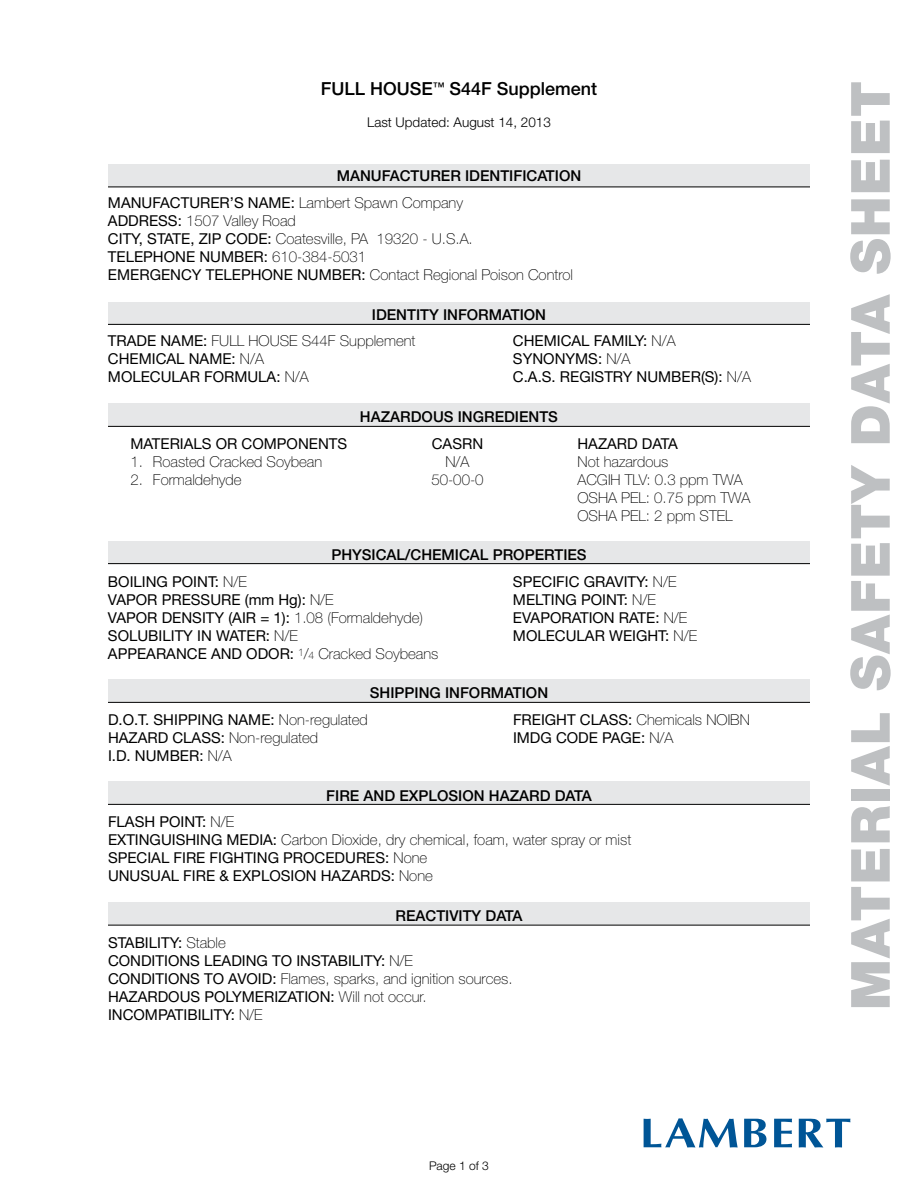
<style>
.page{position:relative;width:918px;height:1188px;background:#fff}
.page>*{position:absolute;margin:0;border:0;box-sizing:border-box;transform-origin:0 0}
.t1{font:900 54px "Helvetica Neue";letter-spacing:.02em;color:#bec0c2}
.t2{font:500 18px "Helvetica Neue";color:#000}
.t3{font:15px/18px "Helvetica Neue";color:#000}
.t4{font:100 15px/18px "Helvetica Neue";color:#000}
.t5{font:500 15px/26.7px "Helvetica Neue";color:#000}
.t6{font:300 13.5px "Helvetica Neue";color:#000}
.t7{font:300 12px "Helvetica Neue";color:#000}
.s1{font-weight:400}
.s2{font-weight:100}
.s3{font-weight:500}
.s4{font-weight:100;font-size:10.5px}
</style>
<div class="page">
<div style="left:108px;top:902px;width:702px;height:23px;background:#e6e7e8"></div>
<div style="left:108px;top:781px;width:702px;height:23px;background:#e6e7e8"></div>
<div style="left:108px;top:679px;width:702px;height:23px;background:#e6e7e8"></div>
<div style="left:108px;top:541px;width:702px;height:23px;background:#e6e7e8"></div>
<div style="left:108px;top:403px;width:702px;height:23px;background:#e6e7e8"></div>
<div style="left:108px;top:302px;width:702px;height:23px;background:#e6e7e8"></div>
<div style="left:108px;top:164px;width:702px;height:23px;background:#e6e7e8"></div>
<hr style="left:108px;top:187px;width:702px;height:1px;background:#000">
<hr style="left:108px;top:324px;width:702px;height:1px;background:#000">
<hr style="left:108px;top:426px;width:702px;height:1px;background:#000">
<hr style="left:108px;top:563px;width:702px;height:1px;background:#000">
<hr style="left:108px;top:702px;width:702px;height:1px;background:#000">
<hr style="left:108px;top:804px;width:702px;height:1px;background:#000">
<hr style="left:108px;top:925px;width:702px;height:1px;background:#000">
<svg style="left:644px;top:1118px;width:94px;height:30px"></svg>
<svg style="left:744px;top:1119px;width:22px;height:28px"></svg>
<svg style="left:774px;top:1119px;width:18px;height:28px"></svg>
<svg style="left:799px;top:1119px;width:52px;height:29px"></svg>
<p class="t2" style="left:321px;top:78px;width:278px">FULL HOUSE<sup>™</sup> S44F Supplement</p>
<p class="t6" style="left:367px;top:114px;width:185px">Last Updated: August 14, 2013</p>
<p class="t5" style="left:108px;top:163px;width:475px;text-indent:229px">MANUFACTURER IDENTIFICATION<br><span class="s1">MANUFACTURER’S NAME:</span> <span class="s2">Lambert Spawn Company</span></p>
<p class="t4" style="left:108px;top:212px;width:467px"><span class="s1">ADDRESS:</span> 1507 Valley Road<br><span class="s1">CITY, STATE, ZIP CODE:</span> Coatesville, PA 19320 - U.S.A.<br><span class="s1">TELEPHONE NUMBER:</span> 610-384-5031<br><span class="s1">EMERGENCY TELEPHONE NUMBER:</span> Contact Regional Poison Control</p>
<p class="t4" style="left:108px;top:301px;width:440px;line-height:26.7px;text-indent:264px"><span class="s3">IDENTITY INFORMATION<br></span><span class="s1">TRADE NAME:</span> FULL HOUSE S44F Supplement</p>
<p class="t3" style="left:513px;top:332px;width:164px">CHEMICAL FAMILY: <span class="s2">N/A</span></p>
<p class="t3" style="left:108px;top:350px;width:158px">CHEMICAL NAME: <span class="s2">N/A</span></p>
<p class="t3" style="left:513px;top:350px;width:119px">SYNONYMS: <span class="s2">N/A</span></p>
<p class="t3" style="left:108px;top:368px;width:202px">MOLECULAR FORMULA: <span class="s2">N/A</span></p>
<p class="t3" style="left:513px;top:368px;width:239px">C.A.S. REGISTRY NUMBER(S): <span class="s2">N/A</span></p>
<p class="t5" style="left:360px;top:403px;width:200px">HAZARDOUS INGREDIENTS</p>
<p class="t3" style="left:130px;top:434px;width:218px">MATERIALS OR COMPONENTS</p>
<p class="t3" style="left:432px;top:434px;width:53px">CASRN</p>
<p class="t3" style="left:577px;top:434px;width:102px">HAZARD DATA</p>
<p class="t4" style="left:130px;top:452px;width:193px">1. Roasted Cracked Soybean</p>
<p class="t4" style="left:445px;top:452px;width:26px">N/A</p>
<p class="t4" style="left:577px;top:452px;width:93px">Not hazardous</p>
<p class="t4" style="left:130px;top:470px;width:113px">2. Formaldehyde</p>
<p class="t4" style="left:431px;top:470px;width:54px">50-00-0</p>
<p class="t4" style="left:577px;top:470px;width:174px">ACGIH TLV: 0.3 ppm TWA<br>OSHA PEL: 0.75 ppm TWA<br>OSHA PEL: 2 ppm STEL</p>
<p class="t5" style="left:331px;top:541px;width:257px">PHYSICAL/CHEMICAL PROPERTIES</p>
<p class="t3" style="left:108px;top:572px;width:140px">BOILING POINT: <span class="s2">N/E</span></p>
<p class="t3" style="left:513px;top:572px;width:165px">SPECIFIC GRAVITY: <span class="s2">N/E</span></p>
<p class="t3" style="left:108px;top:590px;width:227px">VAPOR PRESSURE (mm Hg): <span class="s2">N/E</span></p>
<p class="t3" style="left:513px;top:590px;width:144px">MELTING POINT: <span class="s2">N/E</span></p>
<p class="t3" style="left:108px;top:608px;width:317px">VAPOR DENSITY (AIR = 1): <span class="s2">1.08 (Formaldehyde)</span></p>
<p class="t3" style="left:513px;top:608px;width:176px">EVAPORATION RATE: <span class="s2">N/E</span></p>
<p class="t3" style="left:108px;top:626px;width:191px">SOLUBILITY IN WATER: <span class="s2">N/E</span></p>
<p class="t3" style="left:513px;top:626px;width:186px">MOLECULAR WEIGHT: <span class="s2">N/E</span></p>
<p class="t3" style="left:108px;top:644px;width:332px">APPEARANCE AND ODOR: <sup>1</sup><span class="s2">/</span><span class="s4">4</span> <span class="s2">Cracked Soybeans</span></p>
<p class="t5" style="left:370px;top:680px;width:180px">SHIPPING INFORMATION</p>
<p class="t3" style="left:108px;top:710px;width:261px">D.O.T. SHIPPING NAME: <span class="s2">Non-regulated</span></p>
<p class="t4" style="left:513px;top:711px;width:238px"><span class="s1">FREIGHT CLASS:</span> Chemicals NOIBN</p>
<p class="t4" style="left:108px;top:729px;width:212px"><span class="s1">HAZARD CLASS:</span> Non-regulated</p>
<p class="t3" style="left:513px;top:728px;width:162px">IMDG CODE PAGE: <span class="s2">N/A</span></p>
<p class="t3" style="left:108px;top:746px;width:125px">I.D. NUMBER: <span class="s2">N/A</span></p>
<p class="t5" style="left:326px;top:782px;width:267px">FIRE AND EXPLOSION HAZARD DATA</p>
<p class="t3" style="left:108px;top:813px;width:525px">FLASH POINT: <span class="s2">N/E<br></span>EXTINGUISHING MEDIA: <span class="s2">Carbon Dioxide, dry chemical, foam, water spray or mist </span>SPECIAL FIRE FIGHTING PROCEDURES: <span class="s2">None<br></span>UNUSUAL FIRE &amp; EXPLOSION HAZARDS: <span class="s2">None</span></p>
<p class="t5" style="left:395px;top:902px;width:129px">REACTIVITY DATA</p>
<p class="t3" style="left:108px;top:933px;width:406px">STABILITY: <span class="s2">Stable<br></span>CONDITIONS LEADING TO INSTABILITY: <span class="s2">N/E<br></span>CONDITIONS TO AVOID: <span class="s2">Flames, sparks, and ignition sources.<br></span>HAZARDOUS POLYMERIZATION: <span class="s2">Will not occur.<br></span>INCOMPATIBILITY: <span class="s2">N/E</span></p>
<p class="t7" style="left:429px;top:1159px;width:61px">Page 1 of 3</p>
<h1 class="t1" style="left:838px;top:1010px;width:931px;rotate:-90deg">MATERIAL SAFETY DATA SHEET</h1>
</div>
